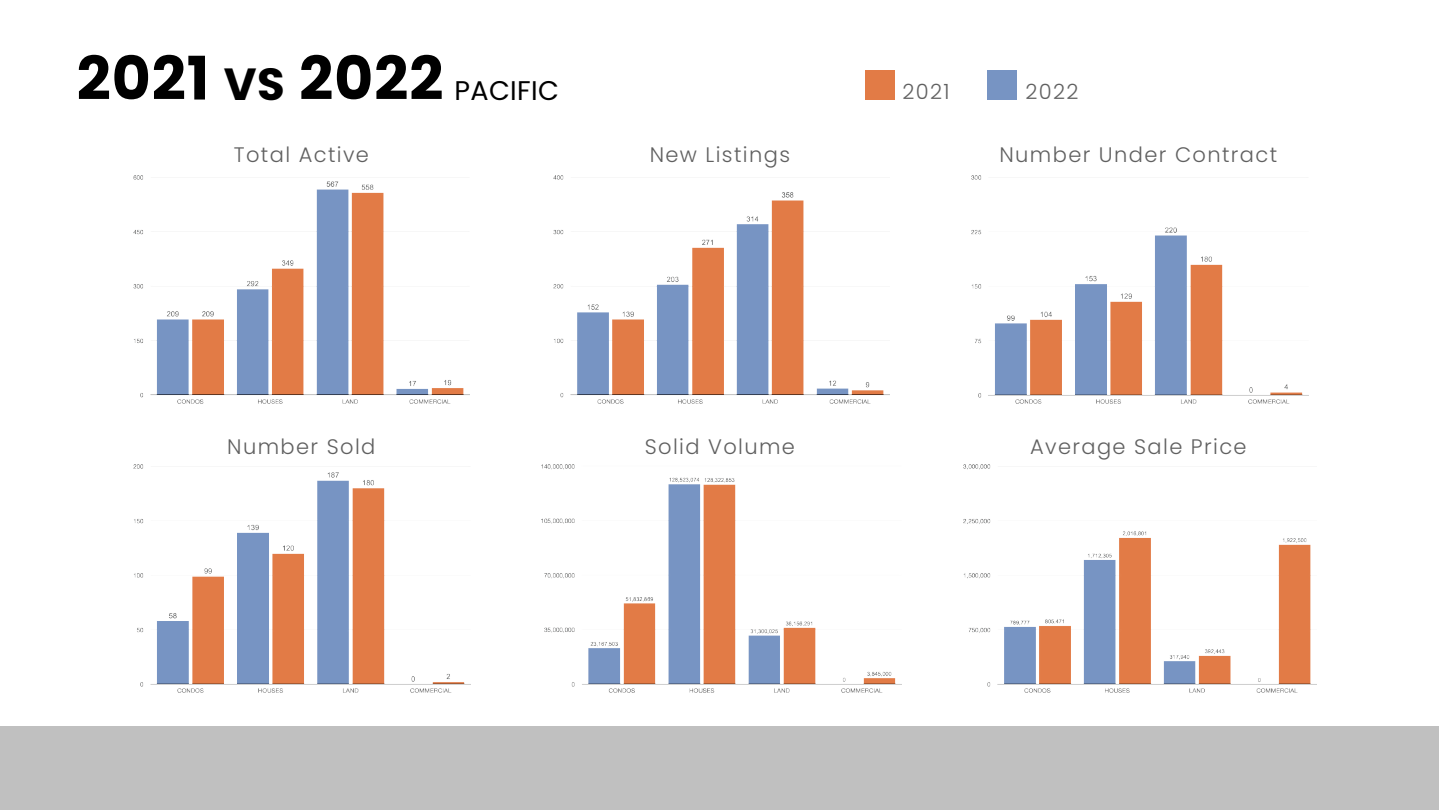
<style>
.page{position:relative;width:1440px;height:810px;background:#fff}
.page>*{position:absolute;margin:0;border:0;box-sizing:border-box;transform-origin:0 0}
.t1{font:700 60px "Poppins";letter-spacing:.015em;color:#000}
.t2{font:27px "Poppins";letter-spacing:.015em;color:#000}
.t3{font:300 21px "Poppins";letter-spacing:.065em;color:#606060}
.s1{font-size:45px}
</style>
<div class="page">
<div style="left:1px;top:727px;width:1438px;height:83px;background:#c0c0c0"></div>
<div style="left:866px;top:70px;width:29px;height:30px;background:#e27b46"></div>
<div style="left:988px;top:70px;width:29px;height:30px;background:#7794c3"></div>
<img style="left:134px;top:176px;width:336px;height:228px">
<img style="left:553px;top:176px;width:337px;height:228px">
<img style="left:972px;top:176px;width:337px;height:228px">
<img style="left:133px;top:464px;width:337px;height:228px">
<img style="left:542px;top:464px;width:360px;height:228px">
<img style="left:963px;top:464px;width:354px;height:228px">
<h1 class="t1" style="left:77px;top:44px;width:368px">2021 <span class="s1">VS</span> 2022</h1>
<p class="t2" style="left:454px;top:74px;width:106px">PACIFIC</p>
<p class="t3" style="left:902px;top:80px;width:49px">2021</p>
<p class="t3" style="left:1025px;top:80px;width:55px">2022</p>
<p class="t3" style="left:234px;top:143px;width:137px">Total Active</p>
<p class="t3" style="left:650px;top:143px;width:142px">New Listings</p>
<p class="t3" style="left:999px;top:143px;width:279px">Number Under Contract</p>
<p class="t3" style="left:227px;top:434px;width:150px">Number Sold</p>
<p class="t3" style="left:645px;top:434px;width:152px">Solid Volume</p>
<p class="t3" style="left:1030px;top:434px;width:218px">Average Sale Price</p>
</div>
